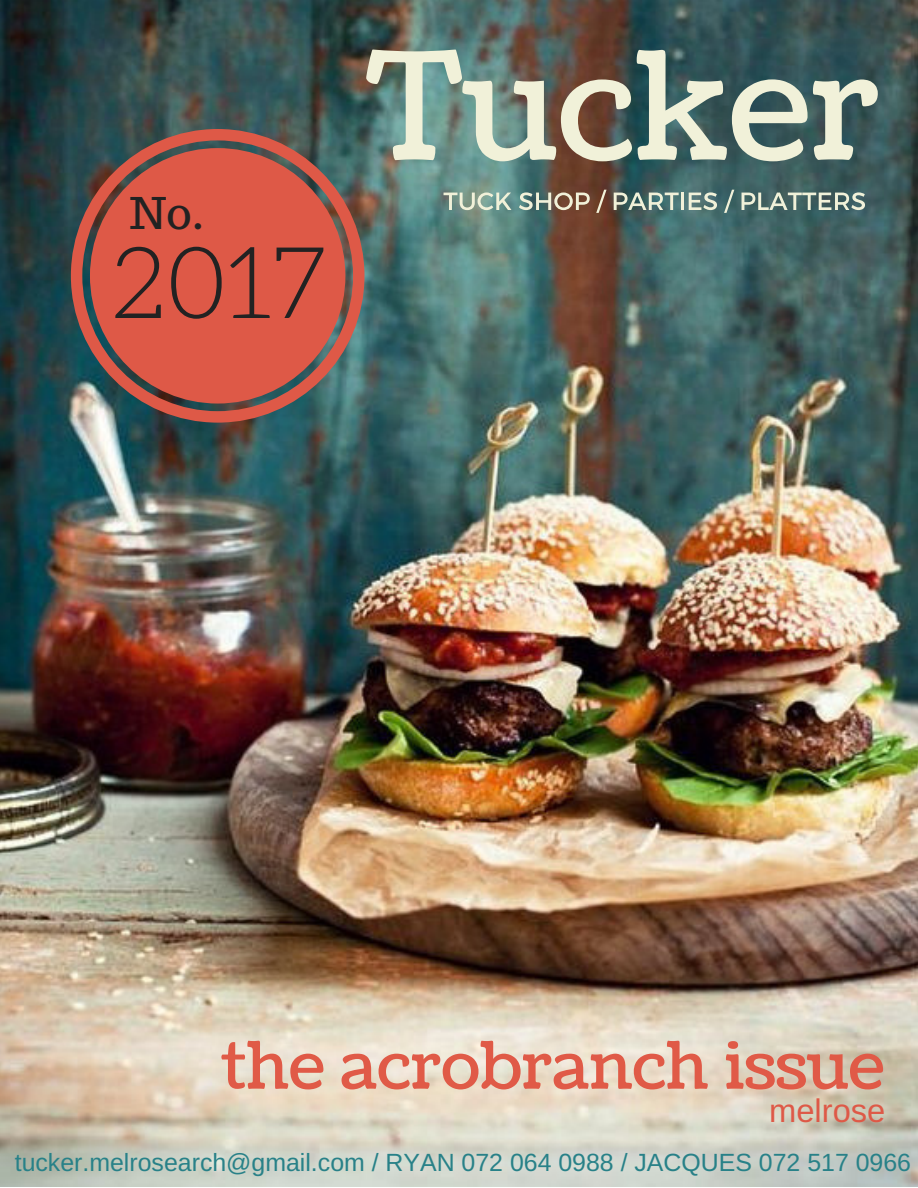
<style>
.page{position:relative;width:918px;height:1188px;background:#fff}
.page>*{position:absolute;margin:0;border:0;box-sizing:border-box;transform-origin:0 0}
.t1{font:149.4px "Coustard";color:#f1f1d9}
.t2{font:65.4px "Coustard";color:#e05a47}
.t3{font:43.65px "Trocchi";color:#222}
.t4{font:32.7px "Arimo";color:#de5947}
.t5{font:24.9px "Arimo";color:#288188}
</style>
<div class="page">
<img style="left:0;top:0;width:918px;height:1186px">
<svg style="left:444px;top:192px;width:67px;height:18px"></svg>
<svg style="left:519px;top:192px;width:71px;height:18px"></svg>
<svg style="left:596px;top:190px;width:11px;height:23px"></svg>
<svg style="left:614px;top:193px;width:65px;height:17px"></svg>
<hr style="left:681px;top:193px;width:3px;height:17px;background:#f1f1d9">
<svg style="left:689px;top:192px;width:28px;height:18px"></svg>
<svg style="left:724px;top:190px;width:10px;height:23px"></svg>
<svg style="left:742px;top:192px;width:123px;height:18px;background:#82958d"></svg>
<img style="left:71px;top:129px;width:293px;height:294px">
<div style="left:90px;top:148px;width:255px;height:256px;background:#de5947;border-radius:50%"></div>
<svg style="left:115px;top:247px;width:46px;height:71px"></svg>
<svg style="left:171px;top:247px;width:51px;height:72px"></svg>
<svg style="left:230px;top:247px;width:40px;height:71px"></svg>
<svg style="left:277px;top:248px;width:46px;height:70px"></svg>
<h3 class="t3" style="left:130px;top:185px;width:76px">No.</h3>
<h1 class="t1" style="left:366px;top:7px;width:516px">Tucker</h1>
<h2 class="t2" style="left:220px;top:1022px;width:665px">the acrobranch issue</h2>
<h3 class="t4" style="left:769px;top:1093px;width:118px">melrose</h3>
<p class="t5" style="left:15px;top:1148px;width:898px">tucker.melrosearch@gmail.com / RYAN 072 064 0988 / JACQUES 072 517 0966</p>
</div>
